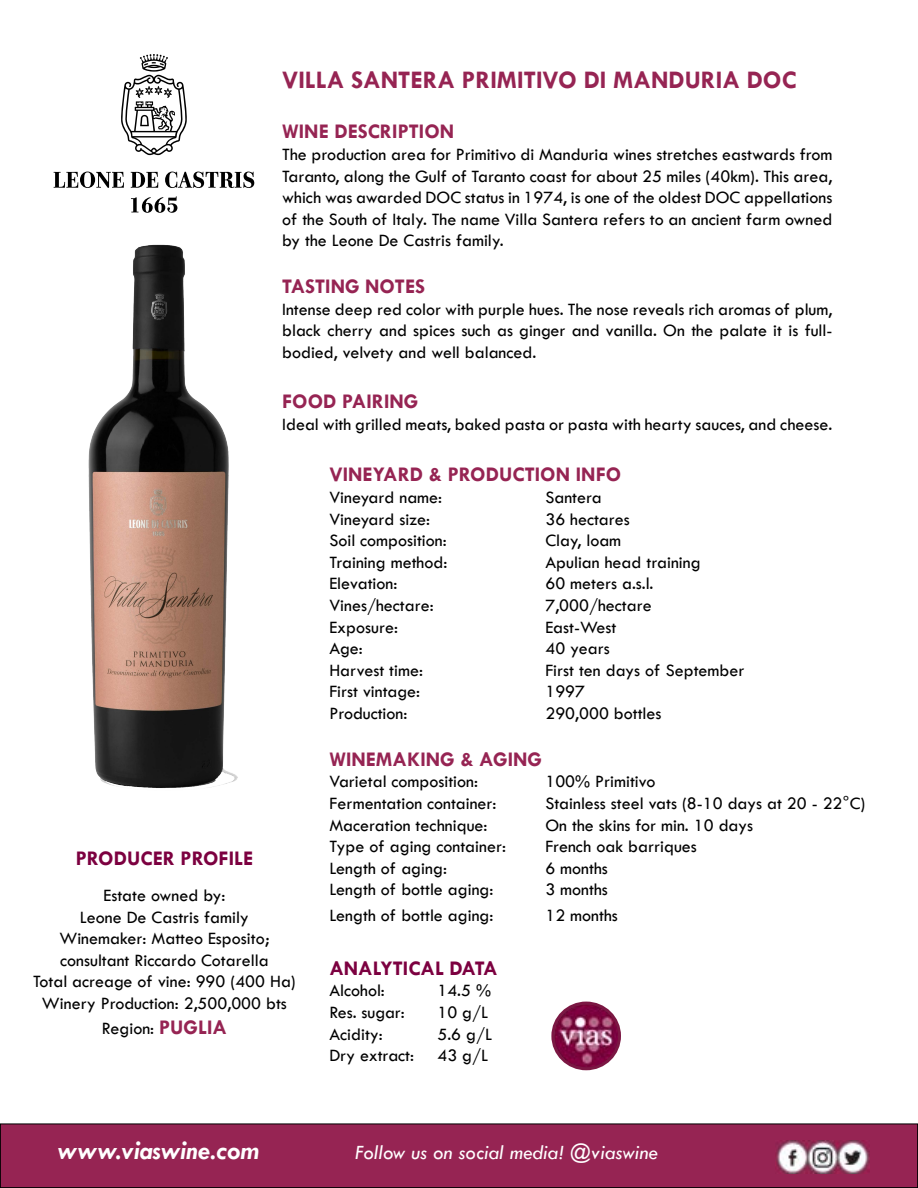
<style>
.page{position:relative;width:918px;height:1188px;background:#fff}
.page>*{position:absolute;margin:0;border:0;box-sizing:border-box;transform-origin:0 0}
.t1{font:italic 700 27px "Tw Cen";color:#fff}
.t2{font:700 25.5px "Tw Cen";color:#962453}
.t3{font:700 21px "Tw Cen";color:#962453}
.t4{font:italic 21px "Tw Cen";color:#fff}
.t5{font:700 21px "Tw Cen";color:#7c0040}
.t6{font:18px/21.6px "Tw Cen";color:#000;text-align:justify}
.s1{font-weight:700;font-size:21px;color:#962453}
</style>
<div class="page">
<img style="left:88px;top:244px;width:150px;height:544px">
<div style="left:0;top:1124px;width:918px;height:64px;background:#962453"></div>
<div style="left:0;top:1124px;width:918px;height:64px;border:1px solid #000"></div>
<svg style="left:54px;top:172px;width:70px;height:16px"></svg>
<svg style="left:131px;top:172px;width:27px;height:16px"></svg>
<svg style="left:165px;top:172px;width:89px;height:16px"></svg>
<svg style="left:121px;top:54px;width:66px;height:101px"></svg>
<svg style="left:131px;top:196px;width:46px;height:17px"></svg>
<img style="left:776px;top:1140px;width:94px;height:33px">
<img style="left:553px;top:1003px;width:67px;height:66px;border-radius:33px">
<div style="left:551px;top:1002px;width:70px;height:68px;border:3px solid #7b1743;border-radius:50%"></div>
<h2 class="t2" style="left:282px;top:65px;width:516px">VILLA SANTERA PRIMITIVO DI MANDURIA DOC</h2>
<p class="t3" style="left:282px;top:119px;width:174px">WINE DESCRIPTION</p>
<p class="t6" style="left:282px;top:144px;width:552px">The production area for Primitivo di Manduria wines stretches eastwards from Taranto, along the Gulf of Taranto coast for about 25 miles (40km). This area, which was awarded DOC status in 1974, is one of the oldest DOC appellations of the South of Italy. The name Villa Santera refers to an ancient farm owned by the Leone De Castris family.</p>
<p class="t3" style="left:282px;top:274px;width:144px">TASTING NOTES</p>
<p class="t6" style="left:282px;top:298px;width:552px">Intense deep red color with purple hues. The nose reveals rich aromas of plum, black cherry and spices such as ginger and vanilla. On the palate it is full&shy;bodied, velvety and well balanced.</p>
<p class="t3" style="left:282px;top:389px;width:138px">FOOD PAIRING</p>
<p class="t6" style="left:282px;top:414px;width:552px">Ideal with grilled meats, baked pasta or pasta with hearty sauces, and cheese.</p>
<p class="t3" style="left:329px;top:462px;width:293px">VINEYARD &amp; PRODUCTION INFO</p>
<p class="t6" style="left:329px;top:486px;width:114px">Vineyard name:</p>
<p class="t6" style="left:545px;top:486px;width:58px">Santera</p>
<p class="t6" style="left:329px;top:508px;width:102px">Vineyard size:</p>
<p class="t6" style="left:545px;top:508px;width:86px">36 hectares</p>
<p class="t6" style="left:329px;top:530px;width:119px">Soil composition:</p>
<p class="t6" style="left:545px;top:530px;width:77px">Clay, loam</p>
<p class="t6" style="left:329px;top:551px;width:119px">Training method:</p>
<p class="t6" style="left:545px;top:551px;width:157px">Apulian head training</p>
<p class="t6" style="left:329px;top:573px;width:69px">Elevation:</p>
<p class="t6" style="left:545px;top:573px;width:110px">60 meters a.s.l.</p>
<p class="t6" style="left:329px;top:594px;width:106px">Vines/hectare:</p>
<p class="t6" style="left:545px;top:594px;width:108px">7,000/hectare</p>
<p class="t6" style="left:329px;top:616px;width:70px">Exposure:</p>
<p class="t6" style="left:545px;top:616px;width:73px">East-West</p>
<p class="t6" style="left:329px;top:638px;width:35px">Age:</p>
<p class="t6" style="left:545px;top:638px;width:66px">40 years</p>
<p class="t6" style="left:329px;top:659px;width:95px">Harvest time:</p>
<p class="t6" style="left:545px;top:659px;width:201px">First ten days of September</p>
<p class="t6" style="left:329px;top:681px;width:92px">First vintage:</p>
<p class="t6" style="left:545px;top:681px;width:41px">1997</p>
<p class="t6" style="left:329px;top:702px;width:80px">Production:</p>
<p class="t6" style="left:545px;top:702px;width:118px">290,000 bottles</p>
<p class="t3" style="left:329px;top:747px;width:214px">WINEMAKING &amp; AGING</p>
<p class="t6" style="left:329px;top:771px;width:150px">Varietal composition:</p>
<p class="t6" style="left:545px;top:771px;width:111px">100% Primitivo</p>
<p class="t6" style="left:329px;top:792px;width:169px">Fermentation container:</p>
<p class="t6" style="left:545px;top:792px;width:322px">Stainless steel vats (8-10 days at 20 - 22°C)</p>
<p class="t6" style="left:329px;top:814px;width:160px">Maceration technique:</p>
<p class="t6" style="left:545px;top:814px;width:209px">On the skins for min. 10 days</p>
<p class="t6" style="left:329px;top:836px;width:178px">Type of aging container:</p>
<p class="t6" style="left:545px;top:836px;width:153px">French oak barriques</p>
<p class="t6" style="left:329px;top:857px;width:119px">Length of aging:</p>
<p class="t6" style="left:545px;top:857px;width:64px">6 months</p>
<p class="t6" style="left:329px;top:879px;width:166px">Length of bottle aging:</p>
<p class="t6" style="left:545px;top:879px;width:64px">3 months</p>
<p class="t6" style="left:329px;top:904px;width:166px">Length of bottle aging:</p>
<p class="t6" style="left:545px;top:904px;width:74px">12 months</p>
<p class="t5" style="left:76px;top:846px;width:179px">PRODUCER PROFILE</p>
<p class="t6" style="left:33px;top:884px;width:264px;text-align:center">Estate owned by:<br>Leone De Castris family<br>Winemaker: Matteo Esposito; consultant Riccardo Cotarella<br>Total acreage of vine: 990 (400 Ha)<br>Winery Production: 2,500,000 bts</p>
<p class="t6" style="left:102px;top:1018px;width:126px">Region: <span class="s1">PUGLIA</span></p>
<p class="t5" style="left:329px;top:956px;width:170px">ANALYTICAL DATA</p>
<p class="t6" style="left:329px;top:980px;width:57px">Alcohol:</p>
<p class="t6" style="left:437px;top:980px;width:55px">14.5 %</p>
<p class="t6" style="left:329px;top:1002px;width:77px">Res. sugar:</p>
<p class="t6" style="left:437px;top:1002px;width:52px">10 g/L</p>
<p class="t6" style="left:329px;top:1023px;width:55px">Acidity:</p>
<p class="t6" style="left:437px;top:1023px;width:56px">5.6 g/L</p>
<p class="t6" style="left:329px;top:1045px;width:86px">Dry extract:</p>
<p class="t6" style="left:437px;top:1045px;width:52px">43 g/L</p>
<h1 class="t1" style="left:57px;top:1134px;width:203px">www.viaswine.com</h1>
<p class="t4" style="left:355px;top:1140px;width:304px">Follow us on social media! @viaswine</p>
</div>
